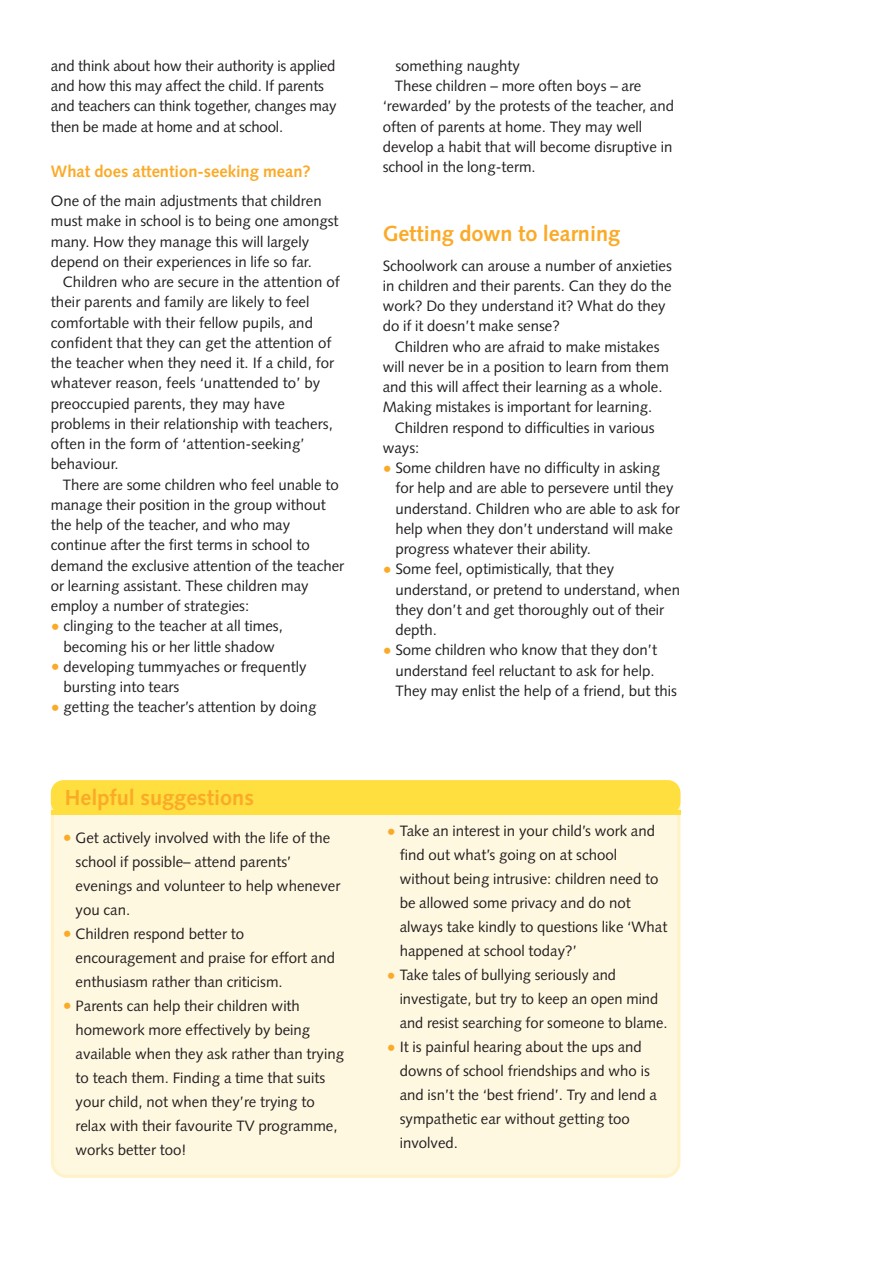
<style>
.page{position:relative;width:893px;height:1263px;background:#fff}
.page>*{position:absolute;margin:0;border:0;box-sizing:border-box;transform-origin:0 0}
.t1{font:700 21.75px "Syntax";color:#fbaa28}
.t2{font:700 16.5px "Syntax";color:#fbaa28}
.t3{font:15px/20.2px "Syntax";color:#231f20}
.s1{font-size:18px;color:#fbaa28}
</style>
<div class="page">
<div style="left:51px;top:780px;width:629px;height:398px;background:#fff8e1"></div>
<div style="left:51px;top:780px;width:629px;height:35px;background:#ffde40;border-radius:13px"></div>
<div style="left:51px;top:810px;width:629px;height:5px;background:#ffde40"></div>
<p class="t3" style="left:51px;top:57px;width:287px">and think about how their authority is applied and how this may affect the child. If parents and teachers can think together, changes may then be made at home and at school.</p>
<p class="t2" style="left:51px;top:165px;width:261px">What does attention-seeking mean?</p>
<p class="t3" style="left:51px;top:192px;width:289px">One of the main adjustments that children must make in school is to being one amongst many. How they manage this will largely depend on their experiences in life so far.</p>
<p class="t3" style="left:51px;top:273px;width:290px;text-indent:12px">Children who are secure in the attention of their parents and family are likely to feel comfortable with their fellow pupils, and confident that they can get the attention of the teacher when they need it. If a child, for whatever reason, feels ‘unattended to’ by preoccupied parents, they may have problems in their relationship with teachers, often in the form of ‘attention-seeking’ behaviour.</p>
<p class="t3" style="left:51px;top:476px;width:295px;text-indent:12px">There are some children who feel unable to manage their position in the group without the help of the teacher, and who may continue after the first terms in school to demand the exclusive attention of the teacher or learning assistant. These children may employ a number of strategies:</p>
<p class="t3" style="left:51px;top:618px;width:233px;text-align:center"><span class="s1">•</span> clinging to the teacher at all times, becoming his or her little shadow</p>
<p class="t3" style="left:64px;top:658px;width:244px;text-indent:-13px"><span class="s1">•</span> developing tummyaches or frequently bursting into tears</p>
<p class="t3" style="left:51px;top:699px;width:267px"><span class="s1">•</span> getting the teacher’s attention by doing</p>
<h1 class="t1" style="left:65px;top:788px;width:191px">Helpful suggestions</h1>
<p class="t3" style="left:76px;top:827px;width:266px;line-height:24px;text-indent:-13px"><span class="s1">•</span> Get actively involved with the life of the school if possible– attend parents’ evenings and volunteer to help whenever you can.</p>
<p class="t3" style="left:76px;top:923px;width:261px;line-height:24px;text-indent:-13px"><span class="s1">•</span> Children respond better to encouragement and praise for effort and enthusiasm rather than criticism.</p>
<p class="t3" style="left:76px;top:995px;width:270px;line-height:24px;text-indent:-13px"><span class="s1">•</span> Parents can help their children with homework more effectively by being available when they ask rather than trying to teach them. Finding a time that suits your child, not when they’re trying to relax with their favourite TV programme, works better too!</p>
<p class="t3" style="left:395px;top:57px;width:126px">something naughty</p>
<p class="t3" style="left:394px;top:77px;width:248px">These children – more often boys – are</p>
<p class="t3" style="left:382px;top:98px;width:293px">‘rewarded’ by the protests of the teacher, and</p>
<p class="t3" style="left:382px;top:118px;width:261px">often of parents at home. They may well</p>
<p class="t3" style="left:382px;top:138px;width:291px">develop a habit that will become disruptive in</p>
<p class="t3" style="left:382px;top:158px;width:154px">school in the long-term.</p>
<h1 class="t1" style="left:382px;top:225px;width:239px">Getting down to learning</h1>
<p class="t3" style="left:382px;top:257px;width:291px">Schoolwork can arouse a number of anxieties in children and their parents. Can they do the work? Do they understand it? What do they do if it doesn’t make sense?</p>
<p class="t3" style="left:382px;top:338px;width:288px;text-indent:12px">Children who are afraid to make mistakes will never be in a position to learn from them and this will affect their learning as a whole.<br>Making mistakes is important for learning.</p>
<p class="t3" style="left:382px;top:419px;width:273px;text-indent:12px">Children respond to difficulties in various ways:</p>
<p class="t3" style="left:395px;top:459px;width:286px;text-indent:-13px"><span class="s1">•</span> Some children have no difficulty in asking for help and are able to persevere until they understand. Children who are able to ask for help when they don’t understand will make progress whatever their ability.</p>
<p class="t3" style="left:395px;top:561px;width:286px;text-indent:-13px"><span class="s1">•</span> Some feel, optimistically, that they understand, or pretend to understand, when they don’t and get thoroughly out of their depth.</p>
<p class="t3" style="left:395px;top:642px;width:283px;text-indent:-13px"><span class="s1">•</span> Some children who know that they don’t understand feel reluctant to ask for help.<br>They may enlist the help of a friend, but this</p>
<p class="t3" style="left:399px;top:820px;width:269px;line-height:24px;text-indent:-13px"><span class="s1">•</span> Take an interest in your child’s work and find out what’s going on at school without being intrusive: children need to be allowed some privacy and do not always take kindly to questions like ‘What happened at school today?’</p>
<p class="t3" style="left:399px;top:964px;width:269px;line-height:24px;text-indent:-13px"><span class="s1">•</span> Take tales of bullying seriously and investigate, but try to keep an open mind and resist searching for someone to blame.</p>
<p class="t3" style="left:399px;top:1036px;width:259px;line-height:24px;text-indent:-13px"><span class="s1">•</span> It is painful hearing about the ups and downs of school friendships and who is and isn’t the ‘best friend’. Try and lend a sympathetic ear without getting too involved.</p>
</div>
